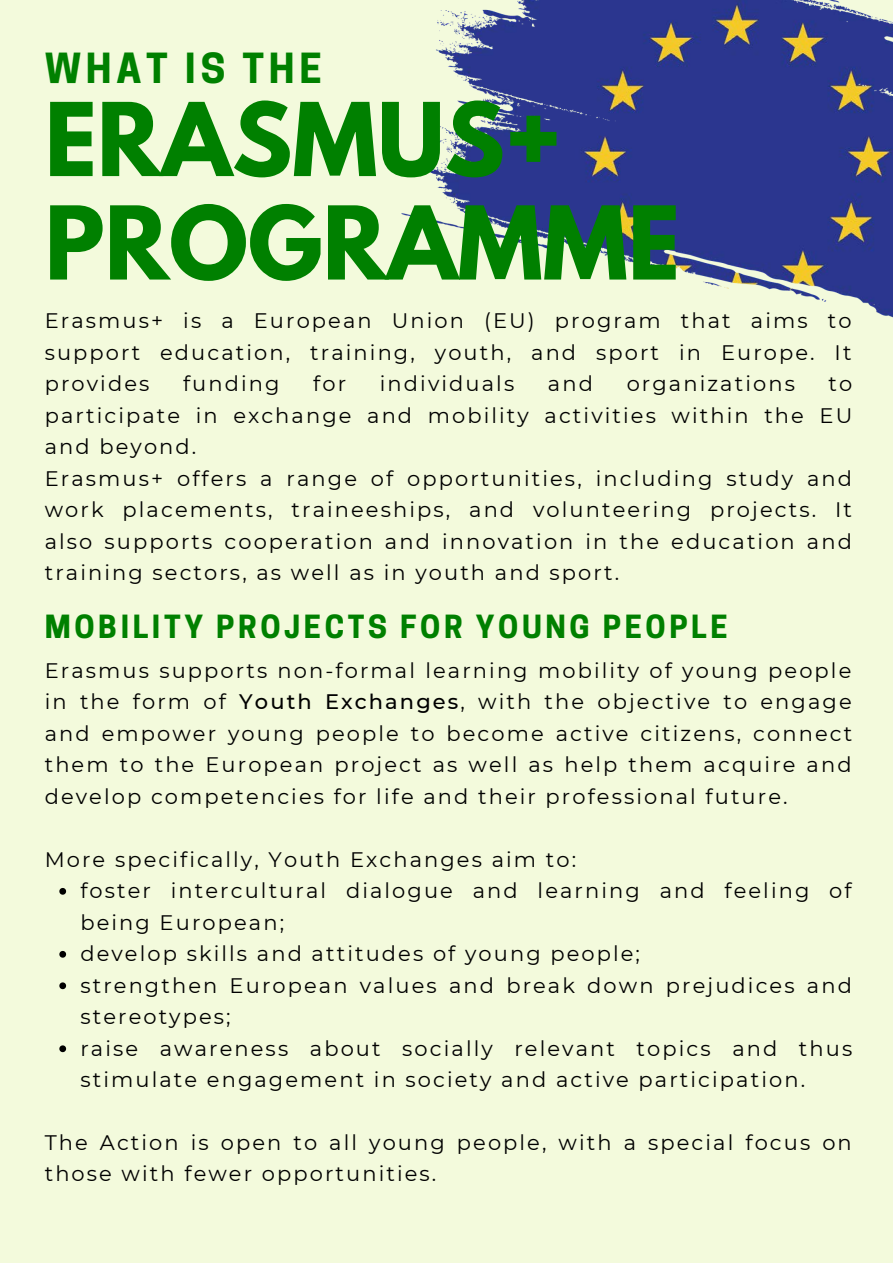
<style>
.page{position:relative;width:893px;height:1264px;background:#fff}
.page>*{position:absolute;margin:0;border:0;box-sizing:border-box;transform-origin:0 0}
.t1{font:700 90px/103.4px "League Spartan";color:#008000}
.t2{font:700 39px "Cooper Hewitt";letter-spacing:.12em;color:#008000}
.t3{font:700 30px "Cooper Hewitt";letter-spacing:.12em;color:#008000}
.t4{font:21px/31.5px "Montserrat";letter-spacing:.1em;color:#000}
.s1{font-weight:500}
</style>
<div class="page">
<div style="left:0;top:0;width:892px;height:1262px;background:#f3fadc"></div>
<img style="left:402px;top:0;width:490px;height:317px">
<svg style="left:59px;top:888px;width:7px;height:6px"></svg>
<svg style="left:59px;top:950px;width:7px;height:7px"></svg>
<svg style="left:59px;top:982px;width:7px;height:7px"></svg>
<svg style="left:59px;top:1045px;width:7px;height:7px"></svg>
<h2 class="t2" style="left:45px;top:54px;width:278px">WHAT IS THE</h2>
<h1 class="t1" style="left:45px;top:100px;width:636px">ERASMUS+<br>PROGRAMME</h1>
<p class="t4" style="left:45px;top:305px;width:808px;text-align:justify">Erasmus+ is a European Union (EU) program that aims to support education, training, youth, and sport in Europe. It provides</p>
<p class="t4" style="left:183px;top:368px;width:98px">funding</p>
<p class="t4" style="left:313px;top:368px;width:34px">for</p>
<p class="t4" style="left:380px;top:368px;width:136px">individuals</p>
<p class="t4" style="left:548px;top:368px;width:46px">and</p>
<p class="t4" style="left:626px;top:368px;width:170px">organizations</p>
<p class="t4" style="left:45px;top:368px;width:809px;text-indent:783px">to participate in exchange and mobility activities within the EU and beyond.<br>Erasmus+ offers a range of opportunities, including study and work placements, traineeships, and volunteering projects. It also supports cooperation and innovation in the education and training sectors, as well as in youth and sport.</p>
<h3 class="t3" style="left:45px;top:615px;width:684px">MOBILITY PROJECTS FOR YOUNG PEOPLE</h3>
<p class="t4" style="left:45px;top:654px;width:809px;text-align:justify">Erasmus supports non-formal learning mobility of young people in the form of <span class="s1">Youth Exchanges</span>, with the objective to engage and empower young people to become active citizens, connect them to the European project as well as help them acquire and develop competencies for life and their professional future.</p>
<p class="t4" style="left:45px;top:843px;width:533px">More specifically, Youth Exchanges aim to:</p>
<p class="t4" style="left:80px;top:874px;width:773px">foster intercultural dialogue and learning and feeling of being European;<br>develop skills and attitudes of young people;<br>strengthen European values and break down prejudices and stereotypes;<br>raise awareness about socially relevant topics and thus stimulate engagement in society and active participation.</p>
<p class="t4" style="left:45px;top:1126px;width:808px">The Action is open to all young people, with a special focus on those with fewer opportunities.</p>
</div>
